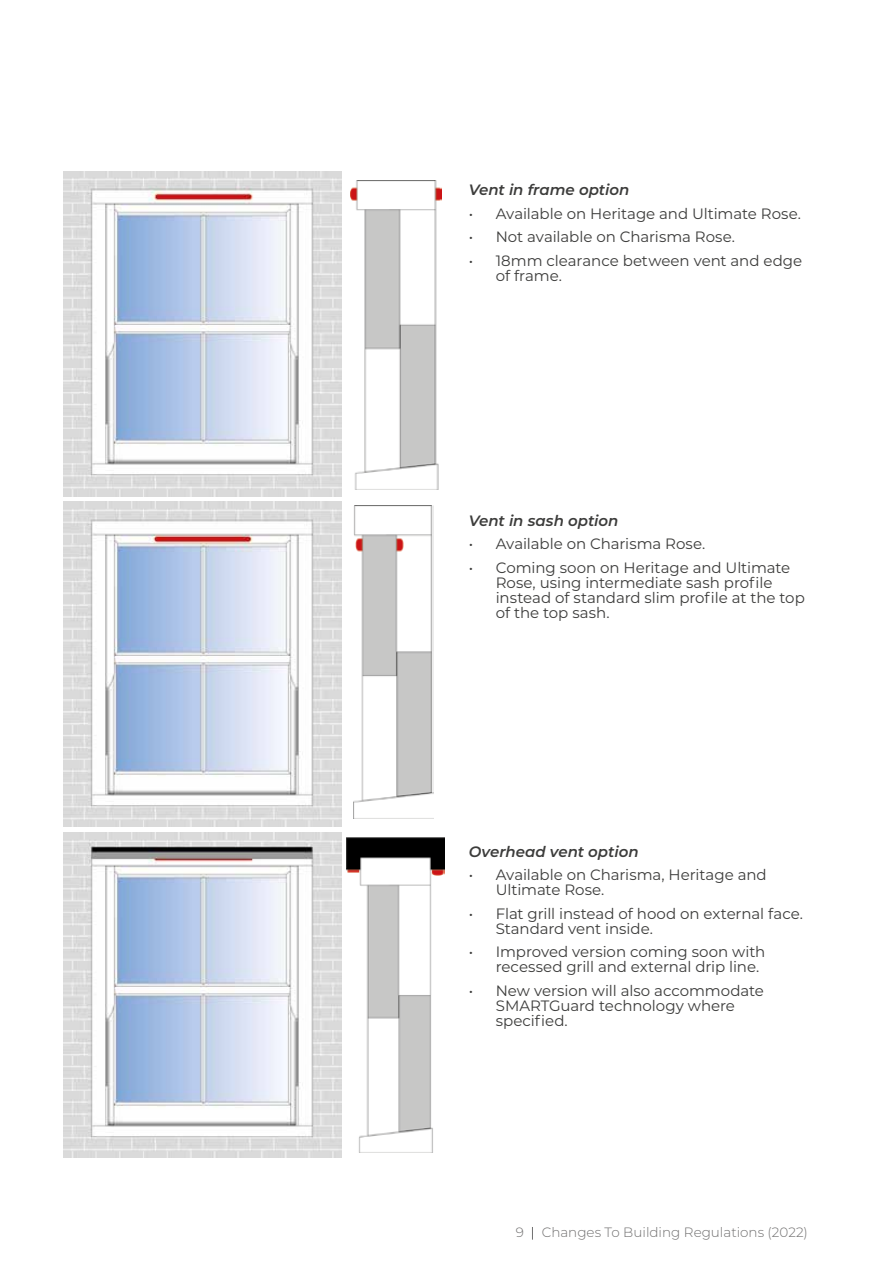
<style>
.page{position:relative;width:893px;height:1263px;background:#fff}
.page>*{position:absolute;margin:0;border:0;box-sizing:border-box;transform-origin:0 0}
.t1{font:15px/15px "Montserrat";letter-spacing:-.005em;color:#3c3c3b}
.t2{font:italic 600 15px "Montserrat";letter-spacing:-.005em;color:#3c3c3b}
.t3{font:300 13.5px "Montserrat";color:#706f6f}
.s1{color:#000}
</style>
<div class="page">
<img style="left:64px;top:171px;width:277px;height:325px">
<img style="left:64px;top:502px;width:277px;height:325px">
<img style="left:64px;top:833px;width:277px;height:325px">
<img style="left:350px;top:181px;width:92px;height:309px">
<img style="left:353px;top:505px;width:81px;height:314px">
<img style="left:347px;top:837px;width:98px;height:315px">
<p class="t2" style="left:469px;top:179px;width:162px">Vent in frame option</p>
<p class="t1" style="left:469px;top:205px;width:334px">• Available on Heritage and Ultimate Rose.</p>
<p class="t1" style="left:469px;top:229px;width:268px">• Not available on Charisma Rose.</p>
<p class="t1" style="left:496px;top:252px;width:308px;text-indent:-27px">• 18mm clearance between vent and edge of frame.</p>
<p class="t2" style="left:469px;top:510px;width:151px">Vent in sash option</p>
<p class="t1" style="left:469px;top:536px;width:238px">• Available on Charisma Rose.</p>
<p class="t1" style="left:496px;top:559px;width:311px;text-indent:-27px">• Coming soon on Heritage and Ultimate Rose, using intermediate sash profile instead of standard slim profile at the top of the top sash.</p>
<p class="t2" style="left:469px;top:841px;width:171px">Overhead vent option</p>
<p class="t1" style="left:496px;top:867px;width:272px;text-indent:-27px">• Available on Charisma, Heritage and<br>Ultimate Rose.</p>
<p class="t1" style="left:496px;top:905px;width:309px;text-indent:-27px">• Flat grill instead of hood on external face.<br>Standard vent inside.</p>
<p class="t1" style="left:496px;top:944px;width:271px;text-indent:-27px">• Improved version coming soon with recessed grill and external drip line.</p>
<p class="t1" style="left:496px;top:983px;width:270px;text-indent:-27px">• New version will also accommodate<br>SMARTGuard technology where specified.</p>
<p class="t3" style="left:516px;top:1223px;width:294px">9 <span class="s1">|</span> Changes To Building Regulations (2022)</p>
</div>
